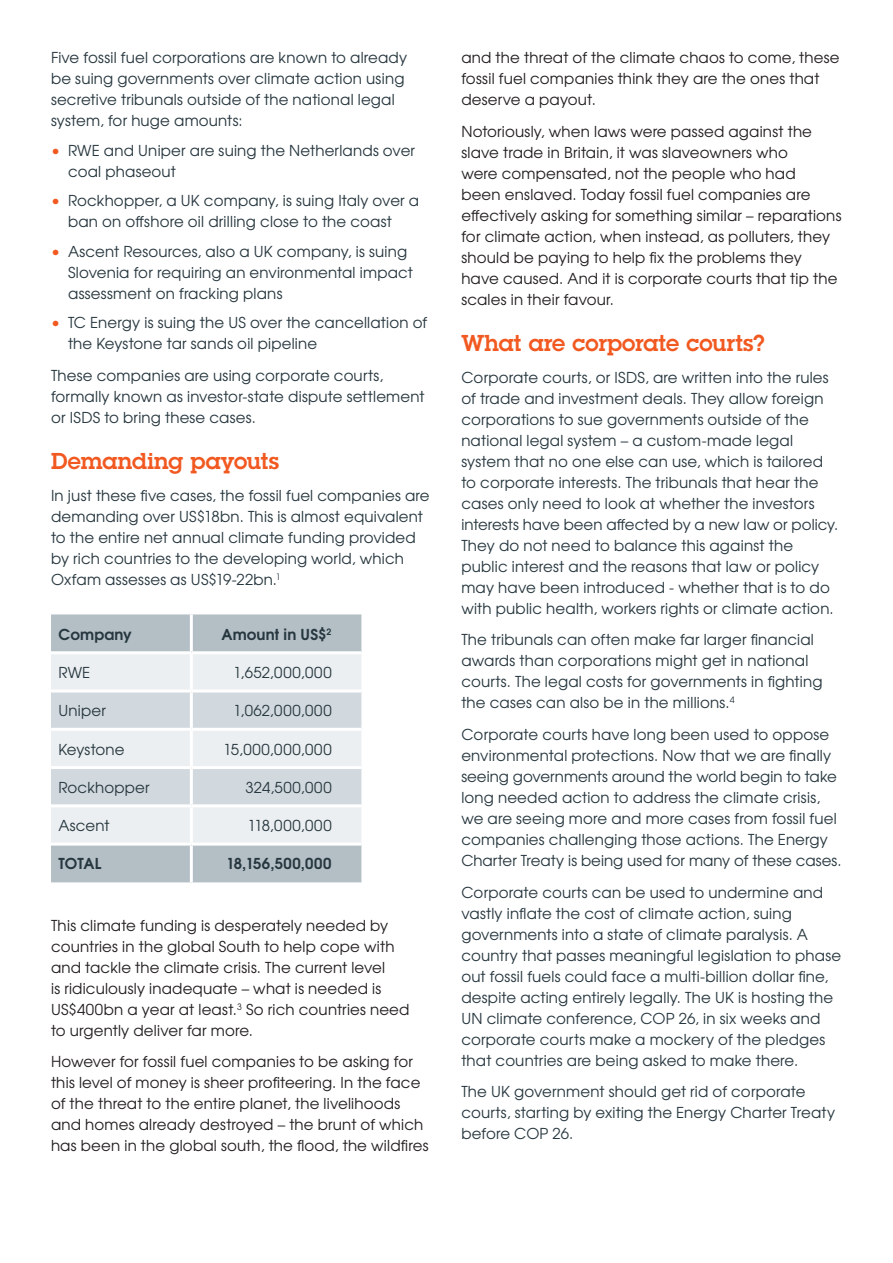
<style>
.page{position:relative;width:893px;height:1263px;background:#fff}
.page>*{position:absolute;margin:0;border:0;box-sizing:border-box;transform-origin:0 0}
.head_A{font:600 22.5px "Lubalin Graph Std";color:#f15921}
.body_text{font:15px/21px "Te X Gyre Adventor";letter-spacing:.01em;color:#27373f}
.body_text-2{font:15px/21px "Te X Gyre Adventor";letter-spacing:.01em;color:#231f20}
.bullet_body_text{font:15px/21px "Te X Gyre Adventor";letter-spacing:.015em;color:#27373f}
.body_text-3{font:15px "Te X Gyre Adventor";letter-spacing:.055em;color:#27373f}
.body_text-4{font:700 15px "Te X Gyre Adventor";letter-spacing:.01em;color:#27373f}
.body_text-5{font:15px "Te X Gyre Adventor";letter-spacing:.04em;color:#27373f}
.s1{color:#f15921}
</style>
<div class="page">
<div style="left:51px;top:614px;width:310px;height:268px;background:#b3bec5"></div>
<div style="left:51px;top:654px;width:310px;height:189px;background:#ebeff1"></div>
<svg style="left:51px;top:692px;width:310px;height:112px;background:#d9e0e4"></svg>
<hr style="left:190px;top:614px;width:3px;height:37px;background:#fff">
<hr style="left:51px;top:651px;width:140px;height:3px;background:#fff">
<hr style="left:191px;top:651px;width:170px;height:3px;background:#fff">
<hr style="left:190px;top:654px;width:3px;height:35px;background:#fff">
<hr style="left:51px;top:689px;width:140px;height:3px;background:#fff">
<hr style="left:191px;top:689px;width:170px;height:3px;background:#fff">
<hr style="left:190px;top:692px;width:3px;height:36px;background:#fff">
<hr style="left:51px;top:728px;width:140px;height:3px;background:#fff">
<hr style="left:191px;top:728px;width:170px;height:3px;background:#fff">
<hr style="left:190px;top:731px;width:3px;height:35px;background:#fff">
<hr style="left:51px;top:766px;width:140px;height:3px;background:#fff">
<hr style="left:191px;top:766px;width:170px;height:3px;background:#fff">
<hr style="left:190px;top:769px;width:3px;height:35px;background:#fff">
<hr style="left:51px;top:804px;width:140px;height:3px;background:#fff">
<hr style="left:191px;top:804px;width:170px;height:3px;background:#fff">
<hr style="left:190px;top:807px;width:3px;height:36px;background:#fff">
<hr style="left:51px;top:843px;width:140px;height:3px;background:#fff">
<hr style="left:191px;top:843px;width:170px;height:3px;background:#fff">
<hr style="left:190px;top:846px;width:3px;height:36px;background:#fff">
<p class="body_text" style="left:51px;top:46px;width:358px">Five fossil fuel corporations are known to already be suing governments over climate action using secretive tribunals outside of the national legal system, for huge amounts:</p>
<p class="bullet_body_text" style="left:68px;top:139px;width:349px;text-indent:-17px"><span class="s1">•</span> RWE and Uniper are suing the Netherlands over coal phaseout</p>
<p class="bullet_body_text" style="left:68px;top:189px;width:353px;text-indent:-17px"><span class="s1">•</span> Rockhopper, a UK company, is suing Italy over a ban on offshore oil drilling close to the coast</p>
<p class="bullet_body_text" style="left:68px;top:240px;width:346px;text-indent:-17px"><span class="s1">•</span> Ascent Resources, also a UK company, is suing<br>Slovenia for requiring an environmental impact assessment on fracking plans</p>
<p class="bullet_body_text" style="left:68px;top:311px;width:361px;text-indent:-17px"><span class="s1">•</span> TC Energy is suing the US over the cancellation of the Keystone tar sands oil pipeline</p>
<p class="body_text" style="left:51px;top:364px;width:375px">These companies are using corporate courts, formally known as investor-state dispute settlement or ISDS to bring these cases.</p>
<p class="head_A" style="left:51px;top:446px;width:230px">Demanding payouts</p>
<p class="body_text" style="left:51px;top:484px;width:380px">In just these five cases, the fossil fuel companies are demanding over US$18bn. This is almost equivalent to the entire net annual climate funding provided by rich countries to the developing world, which Oxfam assesses as US$19-22bn.<sup>1</sup></p>
<p class="body_text-4" style="left:59px;top:621px;width:75px">Company</p>
<p class="body_text-4" style="left:221px;top:621px;width:111px">Amount in US$<sup>2</sup></p>
<p class="body_text" style="left:59px;top:661px;width:33px">RWE</p>
<p class="body_text-3" style="left:233px;top:661px;width:100px">1,652,000,000</p>
<p class="body_text" style="left:59px;top:699px;width:49px">Uniper</p>
<p class="body_text-3" style="left:233px;top:699px;width:100px">1,062,000,000</p>
<p class="body_text" style="left:59px;top:737px;width:68px">Keystone</p>
<p class="body_text-3" style="left:223px;top:737px;width:110px">15,000,000,000</p>
<p class="body_text" style="left:59px;top:776px;width:93px">Rockhopper</p>
<p class="body_text-5" style="left:245px;top:775px;width:88px">324,500,000</p>
<p class="body_text" style="left:59px;top:814px;width:53px">Ascent</p>
<p class="body_text-3" style="left:248px;top:814px;width:86px">118,000,000</p>
<p class="body_text-4" style="left:59px;top:851px;width:44px">TOTAL</p>
<p class="body_text-4" style="left:226px;top:851px;width:107px">18,156,500,000</p>
<p class="body_text-2" style="left:51px;top:914px;width:360px">This climate funding is desperately needed by countries in the global South to help cope with and tackle the climate crisis. The current level<br>is ridiculously inadequate – what is needed is US$400bn a year at least.<sup>3</sup> So rich countries need to urgently deliver far more.</p>
<p class="body_text-2" style="left:51px;top:1050px;width:379px">However for fossil fuel companies to be asking for this level of money is sheer profiteering. In the face of the threat to the entire planet, the livelihoods and homes already destroyed – the brunt of which has been in the global south, the flood, the wildfires</p>
<p class="body_text-2" style="left:461px;top:46px;width:380px">and the threat of the climate chaos to come, these fossil fuel companies think they are the ones that deserve a payout.</p>
<p class="body_text-2" style="left:461px;top:120px;width:382px">Notoriously, when laws were passed against the slave trade in Britain, it was slaveowners who<br>were compensated, not the people who had<br>been enslaved. Today fossil fuel companies are effectively asking for something similar – reparations for climate action, when instead, as polluters, they should be paying to help fix the problems they have caused. And it is corporate courts that tip the scales in their favour.</p>
<p class="head_A" style="left:461px;top:328px;width:305px">What are corporate courts?</p>
<p class="body_text" style="left:461px;top:366px;width:378px">Corporate courts, or ISDS, are written into the rules of trade and investment deals. They allow foreign corporations to sue governments outside of the national legal system – a custom-made legal system that no one else can use, which is tailored to corporate interests. The tribunals that hear the cases only need to look at whether the investors interests have been affected by a new law or policy.<br>They do not need to balance this against the public interest and the reasons that law or policy may have been introduced - whether that is to do with public health, workers rights or climate action.</p>
<p class="body_text" style="left:461px;top:628px;width:363px">The tribunals can often make far larger financial awards than corporations might get in national courts. The legal costs for governments in fighting the cases can also be in the millions.<sup>4</sup></p>
<p class="body_text" style="left:461px;top:723px;width:382px">Corporate courts have long been used to oppose environmental protections. Now that we are finally seeing governments around the world begin to take long needed action to address the climate crisis, we are seeing more and more cases from fossil fuel companies challenging those actions. The Energy Charter Treaty is being used for many of these cases.</p>
<p class="body_text" style="left:461px;top:880px;width:381px">Corporate courts can be used to undermine and vastly inflate the cost of climate action, suing governments into a state of climate paralysis. A country that passes meaningful legislation to phase out fossil fuels could face a multi-billion dollar fine, despite acting entirely legally. The UK is hosting the UN climate conference, COP 26, in six weeks and corporate courts make a mockery of the pledges that countries are being asked to make there.</p>
<p class="body_text" style="left:461px;top:1080px;width:375px">The UK government should get rid of corporate courts, starting by exiting the Energy Charter Treaty before COP 26.</p>
</div>
